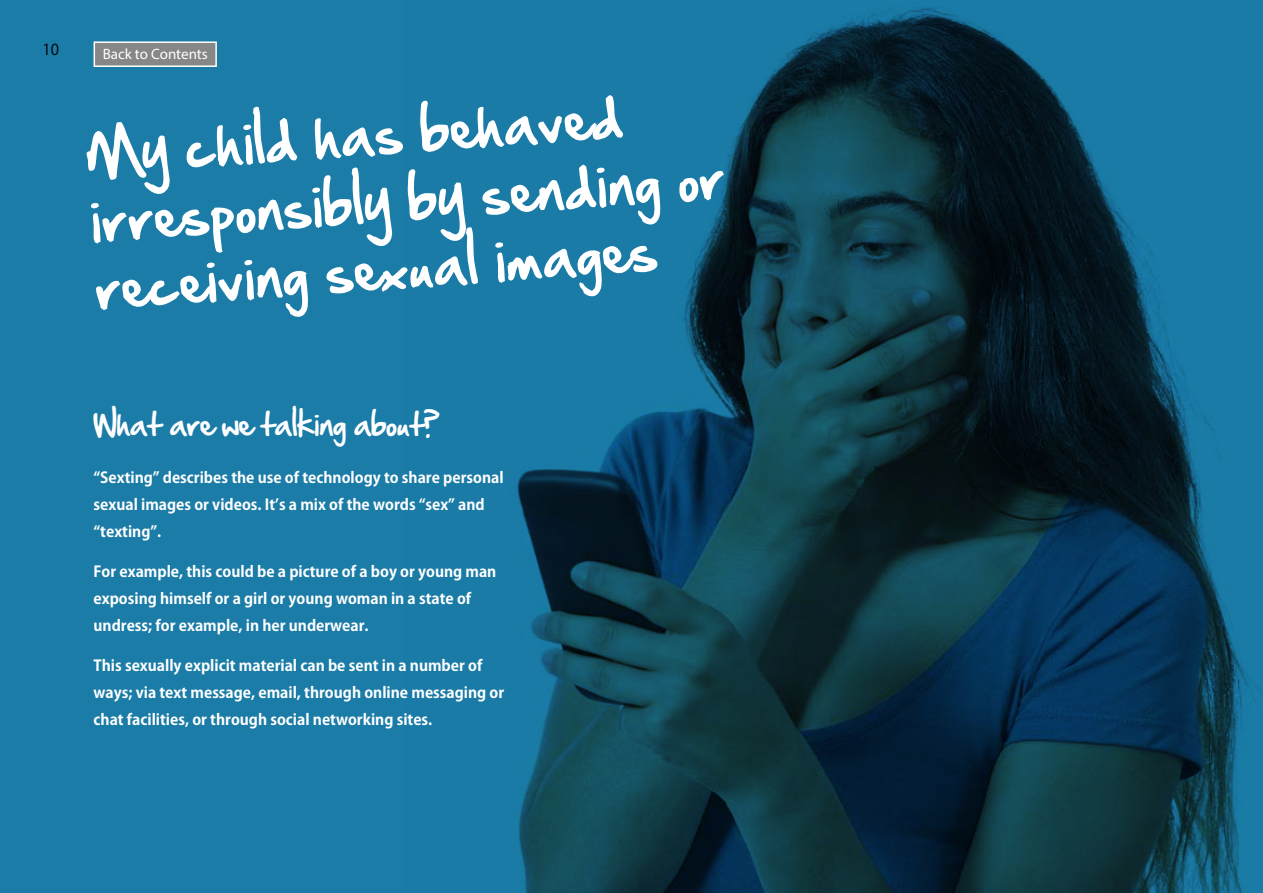
<style>
.page{position:relative;width:1263px;height:893px;background:#1a7ca7}
.page>*{position:absolute;margin:0;border:0;box-sizing:border-box;transform-origin:0 0}
.t1{font:51px/67.5px "Hand Of Sean";color:#fff}
.t2{font:27px "Hand Of Sean";color:#fff}
.t3{font:700 15px/27px "Koz Go Pro";color:#fff}
.t4{font:15px "Myriad Pro";color:#fff}
.t5{font:15px "Koz Go Pro";color:#000}
</style>
<div class="page">
<img style="left:517px;top:7px;width:738px;height:886px">
<div style="left:94px;top:41px;width:123px;height:26px;background:#878787;border:2px solid #fff"></div>
<p class="t5" style="left:43px;top:39px;width:18px">10</p>
<p class="t4" style="left:103px;top:45px;width:107px">Back to Contents</p>
<h1 class="t1" style="left:84px;top:120px;width:636px;rotate:-4deg">My child has behaved irresponsibly by sending or receiving sexual images</h1>
<h2 class="t2" style="left:94px;top:400px;width:347px">What are we talking about?</h2>
<p class="t3" style="left:94px;top:465px;width:412px">“Sexting” describes the use of technology to share personal sexual images or videos. It’s a mix of the words “sex” and “texting”.</p>
<p class="t3" style="left:94px;top:559px;width:404px">For example, this could be a picture of a boy or young man exposing himself or a girl or young woman in a state of undress; for example, in her underwear.</p>
<p class="t3" style="left:94px;top:652px;width:412px">This sexually explicit material can be sent in a number of ways; via text message, email, through online messaging or chat facilities, or through social networking sites.</p>
</div>
